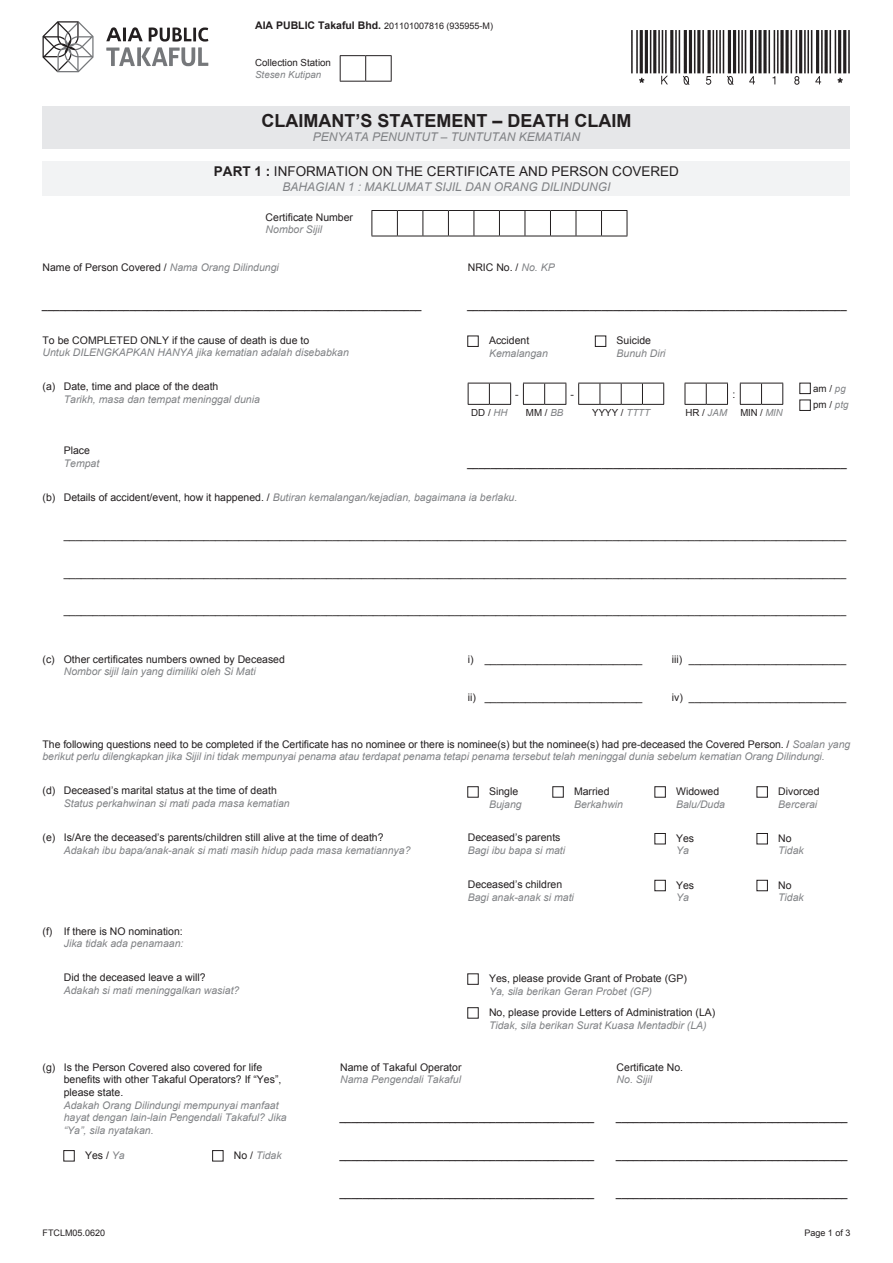
<style>
.page{position:relative;width:893px;height:1263px;background:#fff}
.page>*{position:absolute;margin:0;border:0;box-sizing:border-box;transform-origin:0 0}
.t1{font:700 18px "Arial";color:#231f20}
.t2{font:13.5px "Arial";color:#231f20}
.t3{font:italic 12px "Arial";color:#808285}
.t4{font:10.5px/12.6px "Arial";color:#231f20}
.t5{font:italic 10.5px/12.6px "Arial";color:#808285}
.t6{font:italic 10.5px "Arial";color:#231f20}
.t7{font:9.75px/16.8px "Arial";color:#231f20}
.t8{font:italic 9.75px "Arial";color:#808285}
.t9{font:9px "Arial";color:#231f20}
.s1{font-weight:700;font-size:10.5px}
.s2{font-weight:700}
.s3{font-style:italic;color:#808285}
.s4{font-style:normal;color:#231f20}
</style>
<div class="page">
<div style="left:43px;top:106px;width:807px;height:43px;background:#e6e7e9"></div>
<div style="left:43px;top:162px;width:807px;height:34px;background:#f2f3f4"></div>
<svg style="left:371px;top:210px;width:257px;height:27px"></svg>
<div style="left:467px;top:336px;width:12px;height:11px;border:1px solid #231f20"></div>
<div style="left:595px;top:336px;width:11px;height:11px;border:1px solid #231f20"></div>
<svg style="left:468px;top:383px;width:43px;height:22px"></svg>
<svg style="left:523px;top:383px;width:44px;height:22px"></svg>
<svg style="left:578px;top:383px;width:86px;height:22px"></svg>
<svg style="left:685px;top:383px;width:43px;height:22px"></svg>
<svg style="left:740px;top:383px;width:43px;height:22px"></svg>
<div style="left:799px;top:383px;width:12px;height:11px;border:1px solid #231f20"></div>
<div style="left:799px;top:400px;width:12px;height:11px;border:1px solid #231f20"></div>
<div style="left:467px;top:786px;width:12px;height:11px;border:1px solid #231f20"></div>
<div style="left:552px;top:786px;width:12px;height:11px;border:1px solid #231f20"></div>
<div style="left:654px;top:786px;width:12px;height:11px;border:1px solid #231f20"></div>
<div style="left:756px;top:786px;width:12px;height:11px;border:1px solid #231f20"></div>
<div style="left:654px;top:833px;width:12px;height:11px;border:1px solid #231f20"></div>
<div style="left:756px;top:833px;width:12px;height:11px;border:1px solid #231f20"></div>
<div style="left:654px;top:880px;width:12px;height:11px;border:1px solid #231f20"></div>
<div style="left:756px;top:880px;width:12px;height:11px;border:1px solid #231f20"></div>
<div style="left:467px;top:973px;width:12px;height:12px;border:1px solid #231f20"></div>
<div style="left:467px;top:1007px;width:12px;height:11px;border:1px solid #231f20"></div>
<div style="left:63px;top:1150px;width:12px;height:11px;border:1px solid #231f20"></div>
<div style="left:212px;top:1150px;width:11px;height:11px;border:1px solid #231f20"></div>
<svg style="left:106px;top:27px;width:102px;height:39px"></svg>
<svg style="left:43px;top:21px;width:51px;height:51px"></svg>
<svg style="left:340px;top:55px;width:52px;height:27px"></svg>
<img style="left:631px;top:30px;width:219px;height:55px">
<p class="t9" style="left:255px;top:20px;width:239px"><span class="s1">AIA PUBLIC Takaful Bhd.</span> 201101007816 (935955-M)</p>
<p class="t7" style="left:255px;top:54px;width:77px">Collection Station</p>
<p class="t8" style="left:255px;top:68px;width:68px">Stesen Kutipan</p>
<h1 class="t1" style="left:261px;top:109px;width:371px">CLAIMANT’S STATEMENT – DEATH CLAIM</h1>
<p class="t3" style="left:313px;top:129px;width:269px">PENYATA PENUNTUT – TUNTUTAN KEMATIAN</p>
<p class="t2" style="left:214px;top:163px;width:467px"><span class="s2">PART 1 :</span> INFORMATION ON THE CERTIFICATE AND PERSON COVERED</p>
<p class="t3" style="left:282px;top:179px;width:330px">BAHAGIAN 1 : MAKLUMAT SIJIL DAN ORANG DILINDUNGI</p>
<p class="t4" style="left:266px;top:211px;width:89px">Certificate Number</p>
<p class="t5" style="left:266px;top:224px;width:58px">Nombor Sijil</p>
<p class="t4" style="left:43px;top:261px;width:238px">Name of Person Covered / <span class="s3">Nama Orang Dilindungi</span></p>
<p class="t6" style="left:43px;top:299px;width:381px">_________________________________________________________________</p>
<p class="t4" style="left:468px;top:261px;width:88px">NRIC No. / <span class="s3">No. KP</span></p>
<p class="t6" style="left:468px;top:299px;width:381px">_________________________________________________________________</p>
<p class="t4" style="left:43px;top:334px;width:268px">To be COMPLETED ONLY if the cause of death is due to</p>
<p class="t5" style="left:43px;top:346px;width:308px">Untuk DILENGKAPKAN HANYA jika kematian adalah disebabkan</p>
<p class="t4" style="left:43px;top:380px;width:177px">(a) Date, time and place of the death</p>
<p class="t5" style="left:64px;top:393px;width:198px">Tarikh, masa dan tempat meninggal dunia</p>
<p class="t4" style="left:489px;top:334px;width:42px">Accident</p>
<p class="t4" style="left:617px;top:334px;width:36px">Suicide</p>
<p class="t5" style="left:489px;top:347px;width:60px">Kemalangan</p>
<p class="t5" style="left:617px;top:347px;width:51px">Bunuh Diri</p>
<p class="t4" style="left:515px;top:388px;width:5px">-</p>
<p class="t4" style="left:571px;top:388px;width:5px">-</p>
<p class="t4" style="left:732px;top:388px;width:4px">:</p>
<p class="t7" style="left:813px;top:380px;width:37px">am / <span class="s3">pg </span>pm / <span class="s3">ptg</span></p>
<p class="t7" style="left:471px;top:404px;width:38px">DD / <span class="s3">HH</span></p>
<p class="t7" style="left:526px;top:404px;width:39px">MM / <span class="s3">BB</span></p>
<p class="t7" style="left:592px;top:404px;width:59px">YYYY / <span class="s3">TTTT</span></p>
<p class="t7" style="left:685px;top:404px;width:43px">HR / <span class="s3">JAM</span></p>
<p class="t7" style="left:740px;top:404px;width:44px">MIN / <span class="s3">MIN</span></p>
<p class="t4" style="left:64px;top:444px;width:28px">Place</p>
<p class="t5" style="left:64px;top:457px;width:37px">Tempat</p>
<p class="t6" style="left:468px;top:456px;width:381px">_________________________________________________________________</p>
<p class="t5" style="left:43px;top:491px;width:476px"><span class="s4">(b) Details of accident/event, how it happened. /</span> Butiran kemalangan/kejadian, bagaimana ia berlaku.</p>
<p class="t4" style="left:64px;top:529px;width:784px">______________________________________________________________________________________________________________________________________</p>
<p class="t4" style="left:64px;top:567px;width:784px">______________________________________________________________________________________________________________________________________</p>
<p class="t4" style="left:64px;top:604px;width:784px">______________________________________________________________________________________________________________________________________</p>
<p class="t4" style="left:43px;top:653px;width:244px">(c) Other certificates numbers owned by Deceased</p>
<p class="t5" style="left:64px;top:665px;width:193px">Nombor sijil lain yang dimiliki oleh Si Mati</p>
<p class="t4" style="left:468px;top:653px;width:176px">i) ___________________________</p>
<p class="t4" style="left:672px;top:653px;width:176px">iii) ___________________________</p>
<p class="t4" style="left:468px;top:691px;width:176px">ii) ___________________________</p>
<p class="t4" style="left:672px;top:691px;width:176px">iv) ___________________________</p>
<p class="t5" style="left:43px;top:738px;width:809px"><span class="s4">The following questions need to be completed if the Certificate has no nominee or there is nominee(s) but the nominee(s) had pre-deceased the Covered Person. /</span> Soalan yang berikut perlu dilengkapkan jika Sijil ini tidak mempunyai penama atau terdapat penama tetapi penama tersebut telah meninggal dunia sebelum kematian Orang Dilindungi.</p>
<p class="t4" style="left:43px;top:784px;width:236px">(d) Deceased’s marital status at the time of death</p>
<p class="t5" style="left:64px;top:797px;width:227px">Status perkahwinan si mati pada masa kematian</p>
<p class="t4" style="left:489px;top:785px;width:31px">Single</p>
<p class="t5" style="left:489px;top:798px;width:34px">Bujang</p>
<p class="t4" style="left:574px;top:785px;width:37px">Married</p>
<p class="t5" style="left:574px;top:798px;width:51px">Berkahwin</p>
<p class="t4" style="left:676px;top:785px;width:45px">Widowed</p>
<p class="t5" style="left:676px;top:798px;width:51px">Balu/Duda</p>
<p class="t4" style="left:778px;top:785px;width:43px">Divorced</p>
<p class="t5" style="left:778px;top:798px;width:41px">Bercerai</p>
<p class="t4" style="left:43px;top:831px;width:343px">(e) Is/Are the deceased’s parents/children still alive at the time of death?</p>
<p class="t5" style="left:64px;top:844px;width:348px">Adakah ibu bapa/anak-anak si mati masih hidup pada masa kematiannya?</p>
<p class="t4" style="left:43px;top:925px;width:142px">(f) If there is NO nomination:</p>
<p class="t5" style="left:64px;top:937px;width:121px">Jika tidak ada penamaan:</p>
<p class="t4" style="left:64px;top:971px;width:143px">Did the deceased leave a will?</p>
<p class="t5" style="left:64px;top:984px;width:177px">Adakah si mati meninggalkan wasiat?</p>
<p class="t4" style="left:468px;top:831px;width:94px">Deceased’s parents</p>
<p class="t5" style="left:468px;top:844px;width:99px">Bagi ibu bapa si mati</p>
<p class="t4" style="left:468px;top:878px;width:96px">Deceased’s children</p>
<p class="t5" style="left:468px;top:891px;width:108px">Bagi anak-anak si mati</p>
<p class="t4" style="left:676px;top:832px;width:20px">Yes</p>
<p class="t5" style="left:676px;top:845px;width:14px">Ya</p>
<p class="t4" style="left:676px;top:879px;width:20px">Yes</p>
<p class="t5" style="left:676px;top:891px;width:14px">Ya</p>
<p class="t4" style="left:489px;top:972px;width:199px">Yes, please provide Grant of Probate (GP)</p>
<p class="t5" style="left:489px;top:985px;width:164px">Ya, sila berikan Geran Probet (GP)</p>
<p class="t4" style="left:489px;top:1006px;width:228px">No, please provide Letters of Administration (LA)</p>
<p class="t5" style="left:489px;top:1019px;width:219px">Tidak, sila berikan Surat Kuasa Mentadbir (LA)</p>
<p class="t4" style="left:778px;top:832px;width:15px">No</p>
<p class="t5" style="left:778px;top:845px;width:27px">Tidak</p>
<p class="t4" style="left:778px;top:879px;width:15px">No</p>
<p class="t5" style="left:778px;top:891px;width:27px">Tidak</p>
<p class="t4" style="left:64px;top:1061px;width:219px;text-indent:-21px">(g) Is the Person Covered also covered for life benefits with other Takaful Operators? If “Yes”, please state.</p>
<p class="t5" style="left:64px;top:1099px;width:224px">Adakah Orang Dilindungi mempunyai manfaat hayat dengan lain-lain Pengendali Takaful? Jika “Ya”, sila nyatakan.</p>
<p class="t4" style="left:85px;top:1149px;width:41px">Yes / <span class="s3">Ya</span></p>
<p class="t5" style="left:234px;top:1149px;width:49px"><span class="s4">No /</span> Tidak</p>
<p class="t4" style="left:340px;top:1061px;width:123px">Name of Takaful Operator</p>
<p class="t5" style="left:340px;top:1073px;width:122px">Nama Pengendali Takaful</p>
<p class="t6" style="left:340px;top:1111px;width:256px">____________________________________________</p>
<p class="t6" style="left:340px;top:1148px;width:256px">____________________________________________</p>
<p class="t6" style="left:340px;top:1186px;width:256px">____________________________________________</p>
<p class="t4" style="left:617px;top:1061px;width:68px">Certificate No.</p>
<p class="t5" style="left:617px;top:1073px;width:37px">No. Sijil</p>
<p class="t6" style="left:617px;top:1111px;width:233px">________________________________________</p>
<p class="t6" style="left:617px;top:1148px;width:233px">________________________________________</p>
<p class="t6" style="left:617px;top:1186px;width:233px">________________________________________</p>
<p class="t9" style="left:43px;top:1226px;width:64px">FTCLM05.0620</p>
<p class="t9" style="left:804px;top:1226px;width:48px">Page 1 of 3</p>
</div>
